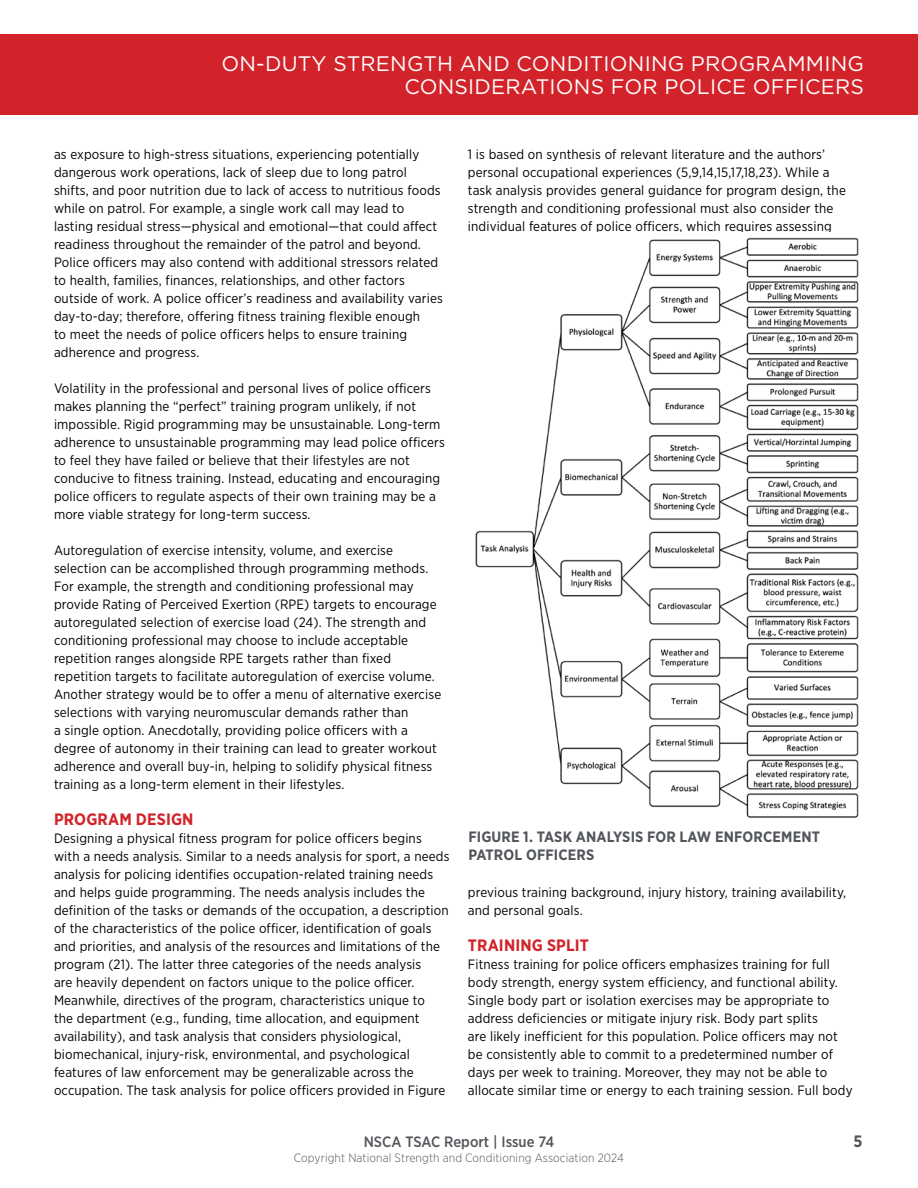
<style>
.page{position:relative;width:918px;height:1188px;background:#fff}
.page>*{position:absolute;margin:0;border:0;box-sizing:border-box;transform-origin:0 0}
.t1{font:21px/22.5px "Gotham";letter-spacing:.01em;color:#fff;text-align:right}
.t2{font:700 16.5px "Gotham Narrow";letter-spacing:.01em;color:#d2232a}
.t3{font:700 16.5px "Gotham Narrow";color:#52555a}
.t4{font:700 15px/18px "Gotham Narrow";letter-spacing:.01em;color:#52555a}
.t5{font:500 15px "Gotham Narrow";color:#52555a}
.t6{font:13.5px/18px "Gotham Narrow";letter-spacing:.01em;color:#000}
.t7{font:300 12px "Gotham Narrow";letter-spacing:.01em;color:#52555a}
</style>
<div class="page">
<div style="left:0;top:34px;width:918px;height:81px;background:#d2232a"></div>
<img style="left:475px;top:237px;width:384px;height:581px">
<h1 class="t1" style="left:221px;top:52px;width:644px">ON-DUTY STRENGTH AND CONDITIONING PROGRAMMING<br>CONSIDERATIONS FOR POLICE OFFICERS</h1>
<p class="t6" style="left:54px;top:145px;width:390px">as exposure to high-stress situations, experiencing potentially dangerous work operations, lack of sleep due to long patrol shifts, and poor nutrition due to lack of access to nutritious foods while on patrol. For example, a single work call may lead to lasting residual stress—physical and emotional—that could affect readiness throughout the remainder of the patrol and beyond.<br>Police officers may also contend with additional stressors related to health, families, finances, relationships, and other factors outside of work. A police officer’s readiness and availability varies day-to-day; therefore, offering fitness training flexible enough<br>to meet the needs of police officers helps to ensure training adherence and progress.</p>
<p class="t6" style="left:54px;top:379px;width:392px">Volatility in the professional and personal lives of police officers makes planning the “perfect” training program unlikely, if not impossible. Rigid programming may be unsustainable. Long-term adherence to unsustainable programming may lead police officers to feel they have failed or believe that their lifestyles are not conducive to fitness training. Instead, educating and encouraging police officers to regulate aspects of their own training may be a more viable strategy for long-term success.</p>
<p class="t6" style="left:54px;top:541px;width:389px">Autoregulation of exercise intensity, volume, and exercise selection can be accomplished through programming methods.<br>For example, the strength and conditioning professional may provide Rating of Perceived Exertion (RPE) targets to encourage autoregulated selection of exercise load (24). The strength and conditioning professional may choose to include acceptable repetition ranges alongside RPE targets rather than fixed repetition targets to facilitate autoregulation of exercise volume.<br>Another strategy would be to offer a menu of alternative exercise selections with varying neuromuscular demands rather than<br>a single option. Anecdotally, providing police officers with a degree of autonomy in their training can lead to greater workout adherence and overall buy-in, helping to solidify physical fitness training as a long-term element in their lifestyles.</p>
<p class="t2" style="left:54px;top:809px;width:141px">PROGRAM DESIGN</p>
<p class="t6" style="left:54px;top:829px;width:397px">Designing a physical fitness program for police officers begins with a needs analysis. Similar to a needs analysis for sport, a needs analysis for policing identifies occupation-related training needs and helps guide programming. The needs analysis includes the definition of the tasks or demands of the occupation, a description of the characteristics of the police officer, identification of goals and priorities, and analysis of the resources and limitations of the program (21). The latter three categories of the needs analysis<br>are heavily dependent on factors unique to the police officer.<br>Meanwhile, directives of the program, characteristics unique to<br>the department (e.g., funding, time allocation, and equipment availability), and task analysis that considers physiological, biomechanical, injury-risk, environmental, and psychological features of law enforcement may be generalizable across the occupation. The task analysis for police officers provided in Figure</p>
<p class="t6" style="left:468px;top:145px;width:380px">1 is based on synthesis of relevant literature and the authors’ personal occupational experiences (5,9,14,15,17,18,23). While a task analysis provides general guidance for program design, the strength and conditioning professional must also consider the individual features of police officers, which requires assessing</p>
<p class="t4" style="left:468px;top:828px;width:353px">FIGURE 1. TASK ANALYSIS FOR LAW ENFORCEMENT<br>PATROL OFFICERS</p>
<p class="t6" style="left:468px;top:883px;width:380px">previous training background, injury history, training availability, and personal goals.</p>
<p class="t2" style="left:468px;top:935px;width:123px">TRAINING SPLIT</p>
<p class="t6" style="left:468px;top:955px;width:386px">Fitness training for police officers emphasizes training for full body strength, energy system efficiency, and functional ability.<br>Single body part or isolation exercises may be appropriate to address deficiencies or mitigate injury risk. Body part splits<br>are likely inefficient for this population. Police officers may not be consistently able to commit to a predetermined number of days per week to training. Moreover, they may not be able to allocate similar time or energy to each training session. Full body</p>
<p class="t5" style="left:364px;top:1132px;width:192px">NSCA TSAC Report | Issue 74</p>
<p class="t3" style="left:853px;top:1130px;width:11px">5</p>
<p class="t7" style="left:294px;top:1150px;width:332px">Copyright National Strength and Conditioning Association 2024</p>
</div>
